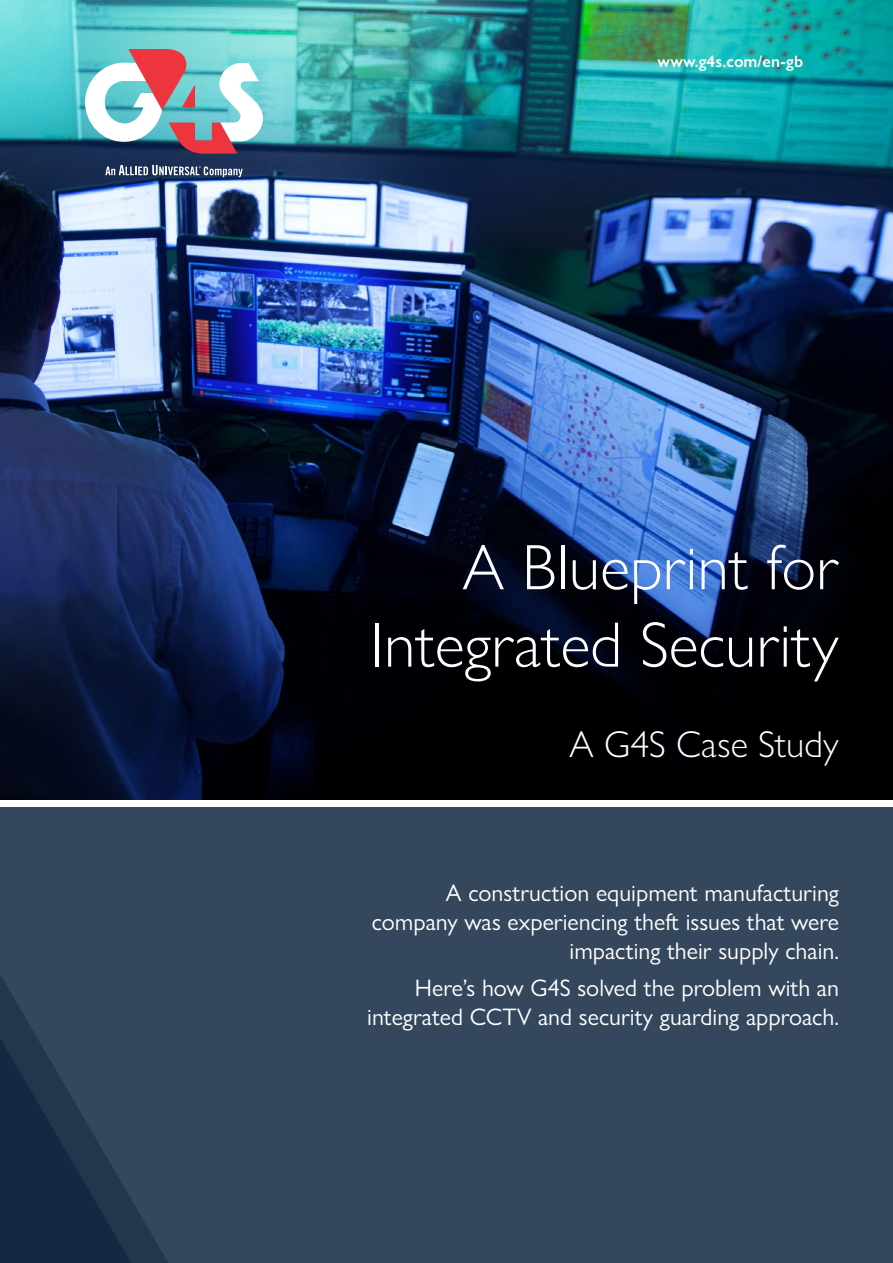
<style>
.page{position:relative;width:893px;height:1263px;background:#fff}
.page>*{position:absolute;margin:0;border:0;box-sizing:border-box;transform-origin:0 0}
.t1{font:300 64.5px/77.4px "Gill Sans Nova";color:#fff;text-align:right}
.t2{font:300 37.5px "Gill Sans Nova";color:#fff}
.t3{font:24px/28.8px "Gill Sans Nova";color:#fff;text-align:right}
.t4{font:600 16.5px "Gill Sans Nova";color:#fff}
</style>
<div class="page">
<img style="left:0;top:0;width:893px;height:799px">
<svg style="left:105px;top:165px;width:138px;height:12px;background:#64728b"></svg>
<svg style="left:85px;top:49px;width:178px;height:105px"></svg>
<div style="left:0;top:808px;width:893px;height:455px;background:#34475c"></div>
<svg style="left:0;top:975px;width:157px;height:288px"></svg>
<p class="t4" style="left:658px;top:51px;width:147px">www.g4s.com/en-gb</p>
<p class="t1" style="left:370px;top:528px;width:470px">A Blueprint for<br>Integrated Security</p>
<p class="t2" style="left:569px;top:721px;width:271px">A G4S Case Study</p>
<p class="t3" style="left:372px;top:878px;width:469px">A construction equipment manufacturing company was experiencing theft issues that were impacting their supply chain.</p>
<p class="t3" style="left:367px;top:973px;width:473px">Here’s how G4S solved the problem with an integrated CCTV and security guarding approach.</p>
</div>
